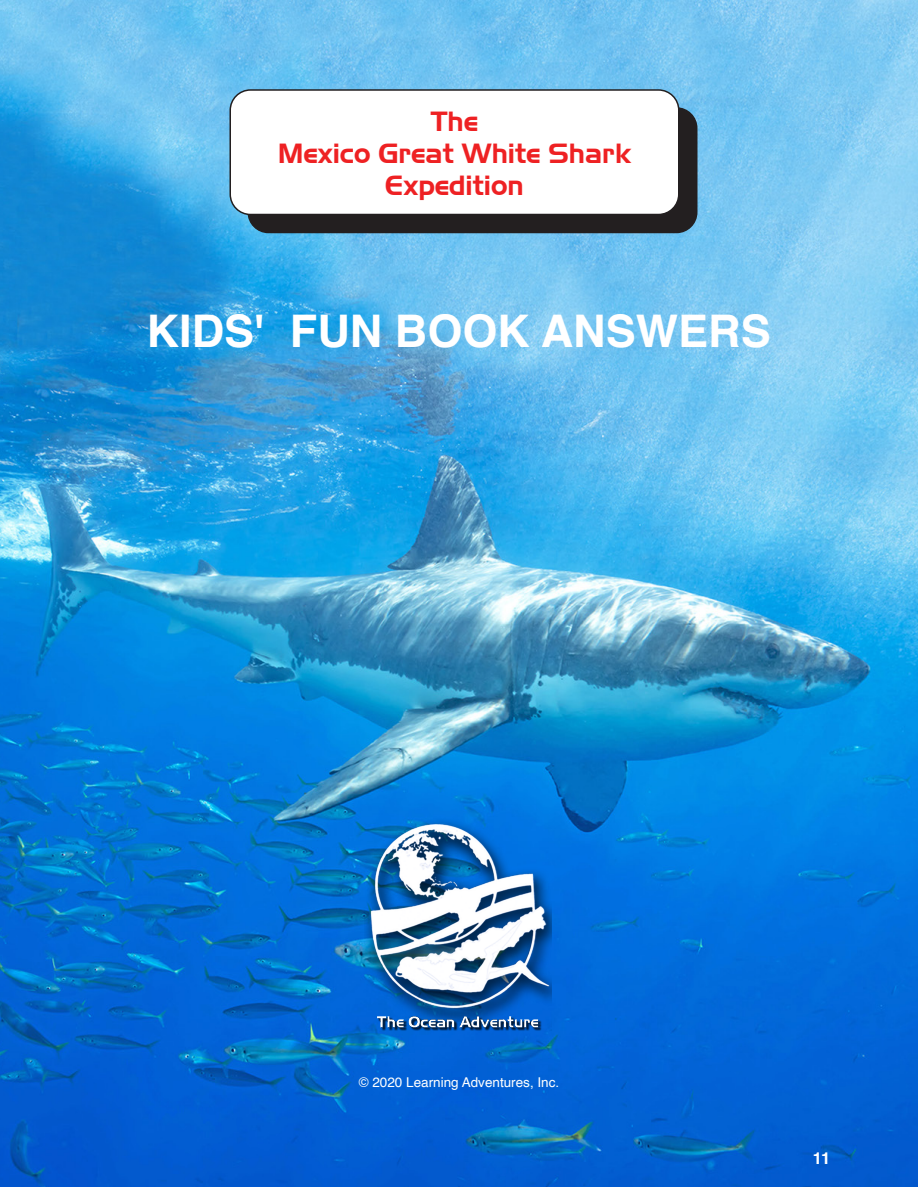
<style>
.page{position:relative;width:918px;height:1188px;background:#fff}
.page>*{position:absolute;margin:0;border:0;box-sizing:border-box;transform-origin:0 0}
.t1{font:700 45px "Helvetica";color:#fff}
.t2{font:27px "Aero Regular SWFTE";color:#ee2123}
.t3{font:700 16.5px "Helvetica";color:#fff}
.t4{font:13.5px "Helvetica";color:#fff}
</style>
<div class="page">
<img style="left:0;top:0;width:918px;height:1186px">
<div style="left:248px;top:108px;width:449px;height:124px;background:#231f20;border-radius:20px"></div>
<div style="left:248px;top:107px;width:450px;height:126px;border:2px solid #231f20;border-radius:20px"></div>
<div style="left:230px;top:90px;width:449px;height:124px;background:#fff;border-radius:20px"></div>
<div style="left:230px;top:89px;width:450px;height:126px;border:2px solid #231f20;border-radius:20px"></div>
<img style="left:365px;top:818px;width:186px;height:214px">
<p class="t2" style="left:431px;top:105px;width:49px">The</p>
<p class="t2" style="left:278px;top:137px;width:355px">Mexico Great White Shark</p>
<p class="t2" style="left:385px;top:169px;width:140px">Expedition</p>
<p class="t1" style="left:147px;top:295px;width:626px">KIDS' FUN BOOK ANSWERS</p>
<p class="t4" style="left:359px;top:1072px;width:202px">© 2020 Learning Adventures, Inc.</p>
<p class="t3" style="left:813px;top:1145px;width:19px">11</p>
</div>
